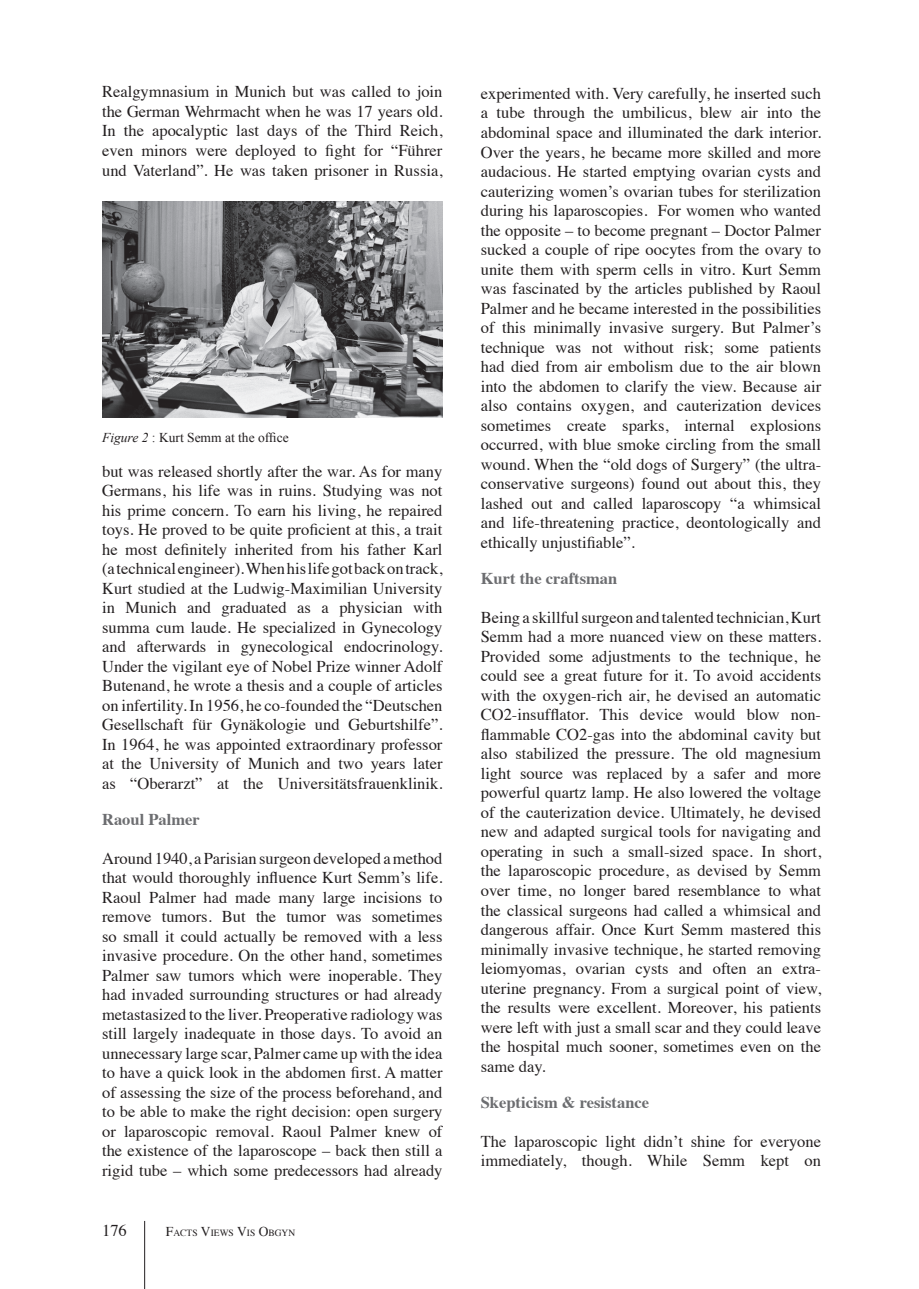
<style>
.page{position:relative;width:919px;height:1289px;background:#fff}
.page>*{position:absolute;margin:0;border:0;box-sizing:border-box;transform-origin:0 0}
.t1{font:16.5px/19.5px "Times";color:#231f20;text-align:justify}
.t2{font:700 16.5px "Times";color:#6c6d70}
.t3{font:13.5px "Times New Roman";color:#231f20}
.t4{font:9.45px "Times";color:#231f20}
.s1{font-style:italic}
.s2{font-size:13.5px}
</style>
<div class="page">
<hr style="left:144px;top:1220px;width:1px;height:68px;background:#231f20">
<img style="left:102px;top:202px;width:340px;height:215px">
<p class="t1" style="left:102px;top:81px;width:342px">Realgymnasium in Munich but was called to join the German Wehrmacht when he was 17 years old.<br>In the apocalyptic last days of the Third Reich, even minors were deployed to fight for “Führer und Vaterland”. He was taken prisoner in Russia,</p>
<p class="t3" style="left:102px;top:428px;width:188px"><span class="s1">Figure 2</span> : Kurt Semm at the office</p>
<p class="t1" style="left:102px;top:460px;width:342px">but was released shortly after the war. As for many Germans, his life was in ruins. Studying was not his prime concern. To earn his living, he repaired toys. He proved to be quite proficient at this, a trait he most definitely inherited from his father Karl (a technical engineer). When his life got back on track, Kurt studied at the Ludwig-Maximilian University in Munich and graduated as a physician with summa cum laude. He specialized in Gynecology and afterwards in gynecological endocrinology.<br>Under the vigilant eye of Nobel Prize winner Adolf Butenand, he wrote a thesis and a couple of articles on infertility. In 1956, he co-founded the “Deutschen Gesellschaft für Gynäkologie und Geburtshilfe”.<br>In 1964, he was appointed extraordinary professor at the University of Munich and two years later as “Oberarzt” at the Universitätsfrauenklinik.</p>
<p class="t2" style="left:102px;top:803px;width:99px">Raoul Palmer</p>
<p class="t1" style="left:102px;top:847px;width:342px">Around 1940, a Parisian surgeon developed a method that would thoroughly influence Kurt Semm’s life.<br>Raoul Palmer had made many large incisions to remove tumors. But the tumor was sometimes so small it could actually be removed with a less invasive procedure. On the other hand, sometimes Palmer saw tumors which were inoperable. They had invaded surrounding structures or had already metastasized to the liver. Preoperative radiology was still largely inadequate in those days. To avoid an unnecessary large scar, Palmer came up with the idea to have a quick look in the abdomen first. A matter of assessing the size of the process beforehand, and to be able to make the right decision: open surgery or laparoscopic removal. Raoul Palmer knew of the existence of the laparoscope – back then still a rigid tube – which some predecessors had already</p>
<p class="t1" style="left:102px;top:1219px;width:26px">176</p>
<p class="t4" style="left:166px;top:1224px;width:131px"><span class="s2">F</span>ACTS <span class="s2">V</span>IEWS <span class="s2">V</span>IS <span class="s2">O</span>BGYN</p>
<p class="t1" style="left:480px;top:82px;width:342px">experimented with. Very carefully, he inserted such a tube through the umbilicus, blew air into the abdominal space and illuminated the dark interior.<br>Over the years, he became more skilled and more audacious. He started emptying ovarian cysts and cauterizing women’s ovarian tubes for sterilization during his laparoscopies. For women who wanted the opposite – to become pregnant – Doctor Palmer sucked a couple of ripe oocytes from the ovary to unite them with sperm cells in vitro. Kurt Semm was fascinated by the articles published by Raoul Palmer and he became interested in the possibilities of this minimally invasive surgery. But Palmer’s technique was not without risk; some patients had died from air embolism due to the air blown into the abdomen to clarify the view. Because air also contains oxygen, and cauterization devices sometimes create sparks, internal explosions occurred, with blue smoke circling from the small wound. When the “old dogs of Surgery” (the ultra&shy;conservative surgeons) found out about this, they lashed out and called laparoscopy “a whimsical and life-threatening practice, deontologically and ethically unjustifiable”.</p>
<p class="t2" style="left:480px;top:562px;width:138px">Kurt the craftsman</p>
<p class="t1" style="left:480px;top:606px;width:342px">Being a skillful surgeon and talented technician, Kurt Semm had a more nuanced view on these matters.<br>Provided some adjustments to the technique, he could see a great future for it. To avoid accidents with the oxygen-rich air, he devised an automatic CO2-insufflator. This device would blow non&shy;flammable CO2-gas into the abdominal cavity but also stabilized the pressure. The old magnesium light source was replaced by a safer and more powerful quartz lamp. He also lowered the voltage of the cauterization device. Ultimately, he devised new and adapted surgical tools for navigating and operating in such a small-sized space. In short, the laparoscopic procedure, as devised by Semm over time, no longer bared resemblance to what the classical surgeons had called a whimsical and dangerous affair. Once Kurt Semm mastered this minimally invasive technique, he started removing leiomyomas, ovarian cysts and often an extra&shy;uterine pregnancy. From a surgical point of view, the results were excellent. Moreover, his patients were left with just a small scar and they could leave the hospital much sooner, sometimes even on the same day.</p>
<p class="t2" style="left:480px;top:1086px;width:170px">Skepticism &amp; resistance</p>
<p class="t1" style="left:480px;top:1129px;width:342px">The laparoscopic light didn’t shine for everyone immediately, though. While Semm kept on</p>
</div>
